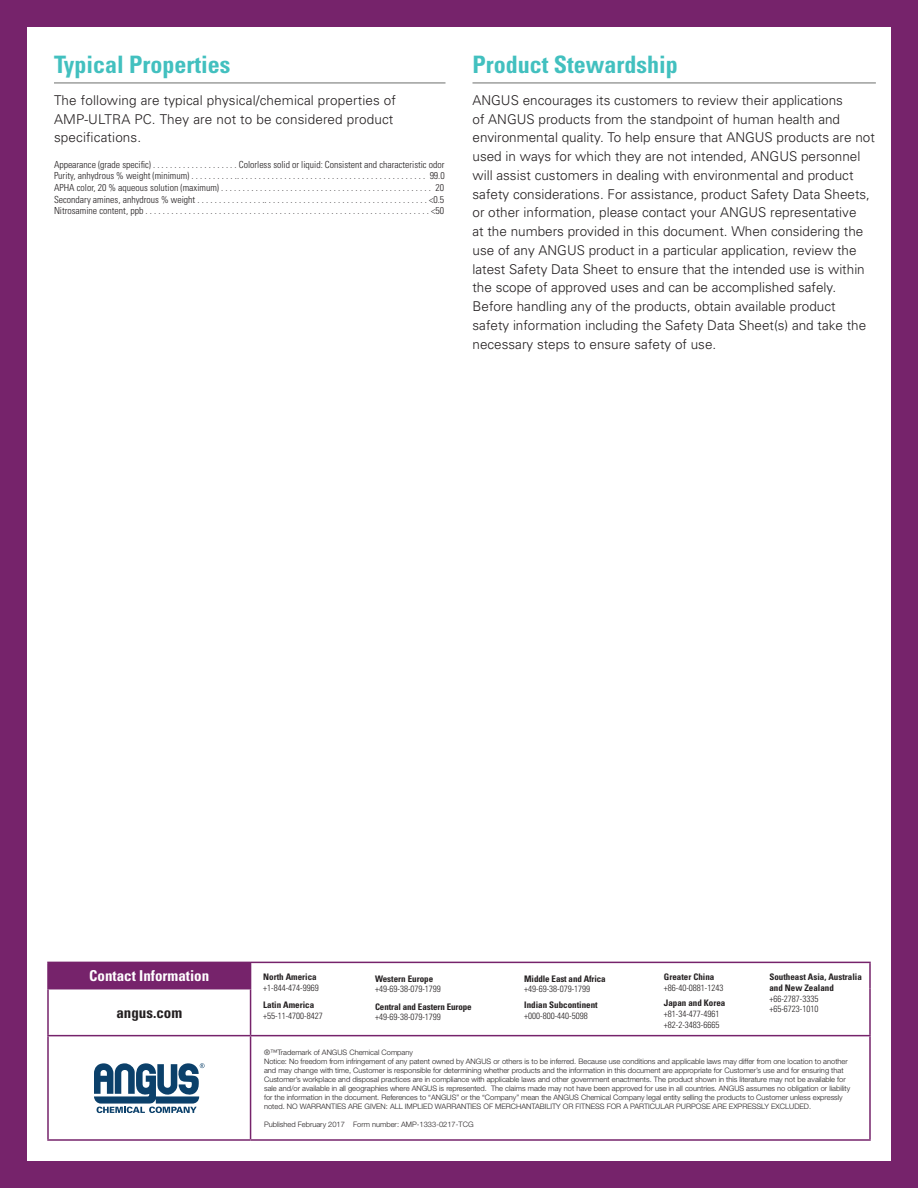
<style>
.page{position:relative;width:918px;height:1188px;background:#76236b}
.page>*{position:absolute;margin:0;border:0;box-sizing:border-box;transform-origin:0 0}
.Secondary_Subhead{font:700 condensed 24px "Univers";color:#42c0bf}
.t1{font:700 condensed 15px "Univers";color:#fff}
.t2{font:700 condensed 15px "Univers";color:#231f20}
.Body_Copy{font:300 13.5px/18.8px "Univers";color:#231f20}
.Table_Text{font:300 condensed 9.75px "Univers";color:#231f20}
.t3{font:300 condensed 9px/10.8px "Univers";color:#231f20}
.t4{font:700 condensed 9px/10.8px "Univers";color:#231f20}
.Legal{font:300 7.5px/9px "Helvetica Neue LT Std";color:#231f20}
</style>
<div class="page">
<div style="left:27px;top:27px;width:864px;height:1134px;background:#fff"></div>
<div style="left:48px;top:962px;width:203px;height:27px;background:#76236b"></div>
<hr style="left:47px;top:962px;width:204px;height:1px;background:#76236b">
<hr style="left:47px;top:963px;width:2px;height:25px;background:#76236b">
<hr style="left:251px;top:962px;width:620px;height:1px;background:#76236b">
<hr style="left:869px;top:963px;width:2px;height:26px;background:#76236b">
<hr style="left:47px;top:988px;width:204px;height:1px;background:#76236b">
<hr style="left:47px;top:989px;width:2px;height:46px;background:#76236b">
<hr style="left:250px;top:989px;width:1px;height:46px;background:#76236b">
<hr style="left:869px;top:989px;width:2px;height:46px;background:#76236b">
<hr style="left:47px;top:1035px;width:204px;height:1px;background:#76236b">
<hr style="left:47px;top:1036px;width:2px;height:103px;background:#76236b">
<hr style="left:251px;top:1035px;width:620px;height:1px;background:#76236b">
<hr style="left:250px;top:1036px;width:1px;height:103px;background:#76236b">
<hr style="left:869px;top:1036px;width:2px;height:103px;background:#76236b">
<hr style="left:47px;top:1139px;width:204px;height:2px;background:#76236b">
<hr style="left:251px;top:1139px;width:620px;height:2px;background:#76236b">
<svg style="left:94px;top:1063px;width:111px;height:50px"></svg>
<hr style="left:54px;top:83px;width:392px;height:1px;background:#6d6e6d">
<hr style="left:472px;top:83px;width:404px;height:1px;background:#6d6e6d">
<p class="Secondary_Subhead" style="left:54px;top:49px;width:178px">Typical Properties</p>
<p class="Body_Copy" style="left:54px;top:90px;width:344px">The following are typical physical/chemical properties of<br>AMP-ULTRA PC. They are not to be considered product specifications.</p>
<p class="Table_Text" style="left:54px;top:158px;width:392px">Appearance (grade specific) . . . . . . . . . . . . . . . . . . . . Colorless solid or liquid: Consistent and characteristic odor</p>
<p class="Table_Text" style="left:54px;top:170px;width:392px">Purity, anhydrous % weight (minimum) . . . . . . . . . . .. . . . . . . . . . . . . . . . . . . . . . . . . . . . . . . . . . . . . . . . . . . . 99.0</p>
<p class="Table_Text" style="left:54px;top:182px;width:392px">APHA color, 20 % aqueous solution (maximum) . . . . . . . . . . . . . . . . . . . . . . . . . . . . . . . . . . . . . . . . . . . . . . . . . 20</p>
<p class="Table_Text" style="left:54px;top:193px;width:392px">Secondary amines, anhydrous % weight . . . . . . . . . . . . . . . .. . . . . . . . . . . . . . . . . . . . . . . . . . . . . . . . . . . . . . &lt;0.5</p>
<p class="Table_Text" style="left:54px;top:205px;width:392px">Nitrosamine content, ppb . . . . . . . . . . . . . . . . . . . . . . . . . . . . . . . . . . . . . . . . . . . . . . . . . . . . . . . . . . . . . . . . . . &lt;50</p>
<p class="Secondary_Subhead" style="left:472px;top:49px;width:207px">Product Stewardship</p>
<p class="Body_Copy" style="left:472px;top:90px;width:404px">ANGUS encourages its customers to review their applications<br>of ANGUS products from the standpoint of human health and environmental quality. To help ensure that ANGUS products are not used in ways for which they are not intended, ANGUS personnel will assist customers in dealing with environmental and product safety considerations. For assistance, product Safety Data Sheets, or other information, please contact your ANGUS representative<br>at the numbers provided in this document. When considering the use of any ANGUS product in a particular application, review the latest Safety Data Sheet to ensure that the intended use is within the scope of approved uses and can be accomplished safely.<br>Before handling any of the products, obtain available product safety information including the Safety Data Sheet(s) and take the necessary steps to ensure safety of use.</p>
<p class="t1" style="left:89px;top:967px;width:122px">Contact Information</p>
<p class="t2" style="left:116px;top:1003px;width:67px">angus.com</p>
<p class="t4" style="left:263px;top:971px;width:55px">North America</p>
<p class="t3" style="left:263px;top:982px;width:57px">+1-844-474-9969</p>
<p class="t4" style="left:263px;top:999px;width:52px">Latin America</p>
<p class="t3" style="left:263px;top:1010px;width:61px">+55-11-4700-8427</p>
<p class="t4" style="left:375px;top:973px;width:60px">Western Europe</p>
<p class="t3" style="left:375px;top:984px;width:67px">+49-69-38-079-1799</p>
<p class="t4" style="left:375px;top:1001px;width:98px">Central and Eastern Europe</p>
<p class="t3" style="left:375px;top:1012px;width:67px">+49-69-38-079-1799</p>
<p class="t4" style="left:524px;top:973px;width:83px">Middle East and Africa</p>
<p class="t3" style="left:524px;top:984px;width:67px">+49-69-38-079-1799</p>
<p class="t4" style="left:524px;top:999px;width:75px">Indian Subcontinent</p>
<p class="t3" style="left:524px;top:1010px;width:65px">+000-800-440-5098</p>
<p class="t4" style="left:664px;top:971px;width:52px">Greater China</p>
<p class="t3" style="left:664px;top:982px;width:61px">+86-40-0881-1243</p>
<p class="t4" style="left:664px;top:997px;width:63px">Japan and Korea</p>
<p class="t3" style="left:664px;top:1008px;width:57px">+81-34-477-4961 +82-2-3483-6665</p>
<p class="t4" style="left:769px;top:971px;width:94px">Southeast Asia, Australia and New Zealand</p>
<p class="t3" style="left:769px;top:993px;width:50px">+66-2787-3335 +65-6723-1010</p>
<p class="Legal" style="left:264px;top:1047px;width:150px">®™Trademark of ANGUS Chemical Company</p>
<p class="Legal" style="left:264px;top:1056px;width:588px">Notice: No freedom from infringement of any patent owned by ANGUS or others is to be inferred. Because use conditions and applicable laws may differ from one location to another and may change with time, Customer is responsible for determining whether products and the information in this document are appropriate for Customer’s use and for ensuring that Customer’s workplace and disposal practices are in compliance with applicable laws and other government enactments. The product shown in this literature may not be available for sale and/or available in all geographies where ANGUS is represented. The claims made may not have been approved for use in all countries. ANGUS assumes no obligation or liability for the information in the document. References to “ANGUS” or the “Company” mean the ANGUS Chemical Company legal entity selling the products to Customer unless expressly noted. NO WARRANTIES ARE GIVEN: ALL IMPLIED WARRANTIES OF MERCHANTABILITY OR FITNESS FOR A PARTICULAR PURPOSE ARE EXPRESSLY EXCLUDED.</p>
<p class="Legal" style="left:264px;top:1119px;width:211px">Published February 2017 Form number: AMP-1333-0217-TCG</p>
</div>
